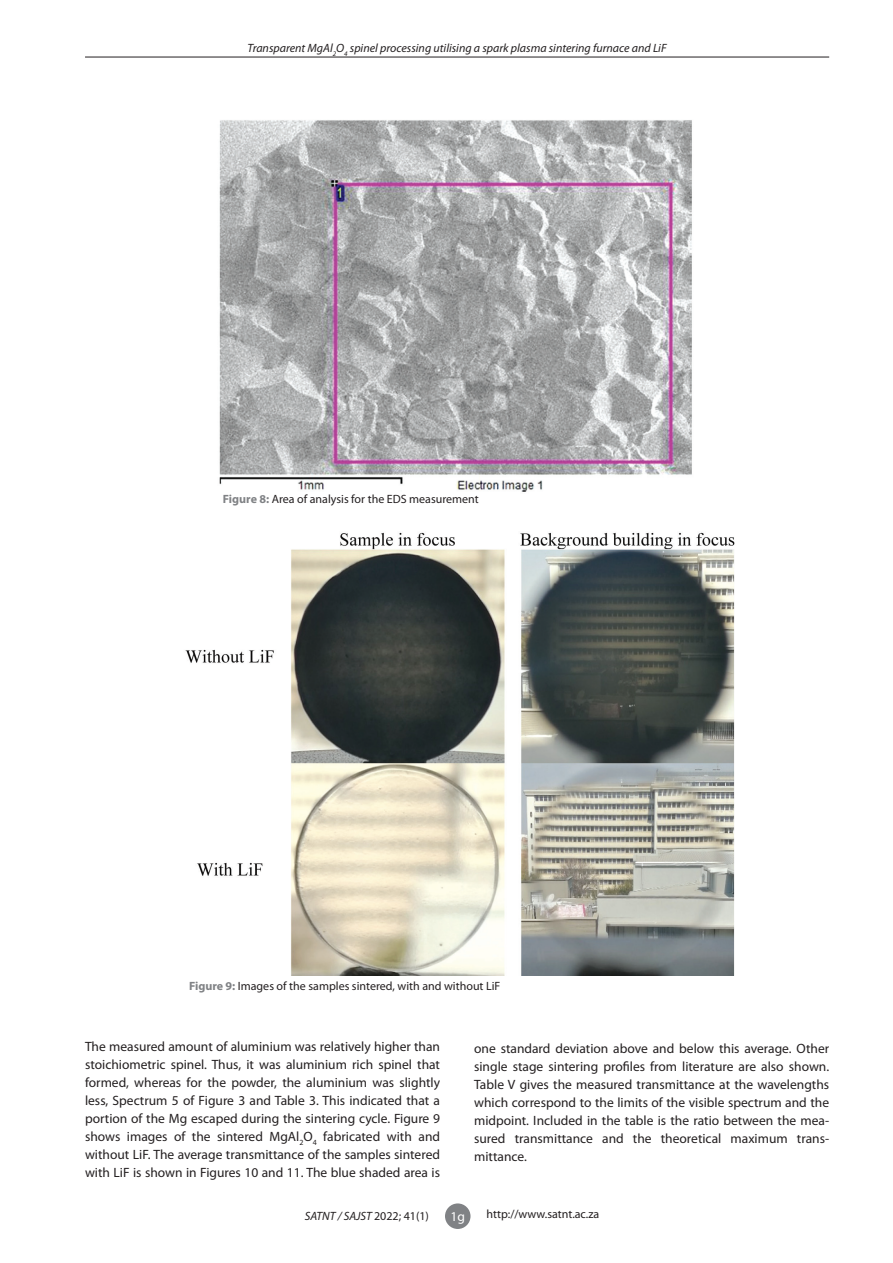
<style>
.page{position:relative;width:893px;height:1263px;background:#fff}
.page>*{position:absolute;margin:0;border:0;box-sizing:border-box;transform-origin:0 0}
.t1{font:13.5px/18px "Myriad Pro";color:#231f20;text-align:justify}
.t2{font:13.5px "Myriad Pro";color:#fff}
.t3{font:12px "Myriad Pro";color:#231f20}
.t4{font:italic 12px "Myriad Pro";color:#231f20}
.s1{font-weight:700;color:#808285}
.s2{font-style:normal}
</style>
<div class="page">
<div style="left:445px;top:1203px;width:25px;height:26px;background:#808285;border-radius:50%"></div>
<hr style="left:85px;top:57px;width:744px;height:1px;background:#231f20">
<img style="left:219px;top:120px;width:473px;height:372px">
<img style="left:185px;top:532px;width:550px;height:443px">
<p class="t4" style="left:248px;top:40px;width:420px">Transparent MgAl<sub>2</sub>O<sub>4</sub> spinel processing utilising a spark plasma sintering furnace and LiF</p>
<p class="t3" style="left:223px;top:492px;width:257px"><span class="s1">Figure 8:</span> Area of analysis for the EDS measurement</p>
<p class="t3" style="left:189px;top:979px;width:313px"><span class="s1">Figure 9:</span> Images of the samples sintered, with and without LiF</p>
<p class="t1" style="left:85px;top:1037px;width:357px">The measured amount of aluminium was relatively higher than stoichiometric spinel. Thus, it was aluminium rich spinel that formed, whereas for the powder, the aluminium was slightly less, Spectrum 5 of Figure 3 and Table 3. This indicated that a portion of the Mg escaped during the sintering cycle. Figure 9 shows images of the sintered MgAl<sub>2</sub>O<sub>4</sub> fabricated with and without LiF. The average transmittance of the samples sintered with LiF is shown in Figures 10 and 11. The blue shaded area is</p>
<p class="t1" style="left:474px;top:1039px;width:357px">one standard deviation above and below this average. Other single stage sintering profiles from literature are also shown.<br>Table V gives the measured transmittance at the wavelengths which correspond to the limits of the visible spectrum and the midpoint. Included in the table is the ratio between the mea&shy;sured transmittance and the theoretical maximum trans&shy;mittance.</p>
<p class="t4" style="left:305px;top:1208px;width:126px">SATNT / SAJST <span class="s2">2022; 41(1)</span></p>
<p class="t2" style="left:450px;top:1208px;width:16px">1g</p>
<p class="t3" style="left:486px;top:1207px;width:114px">http://www.satnt.ac.za</p>
</div>
